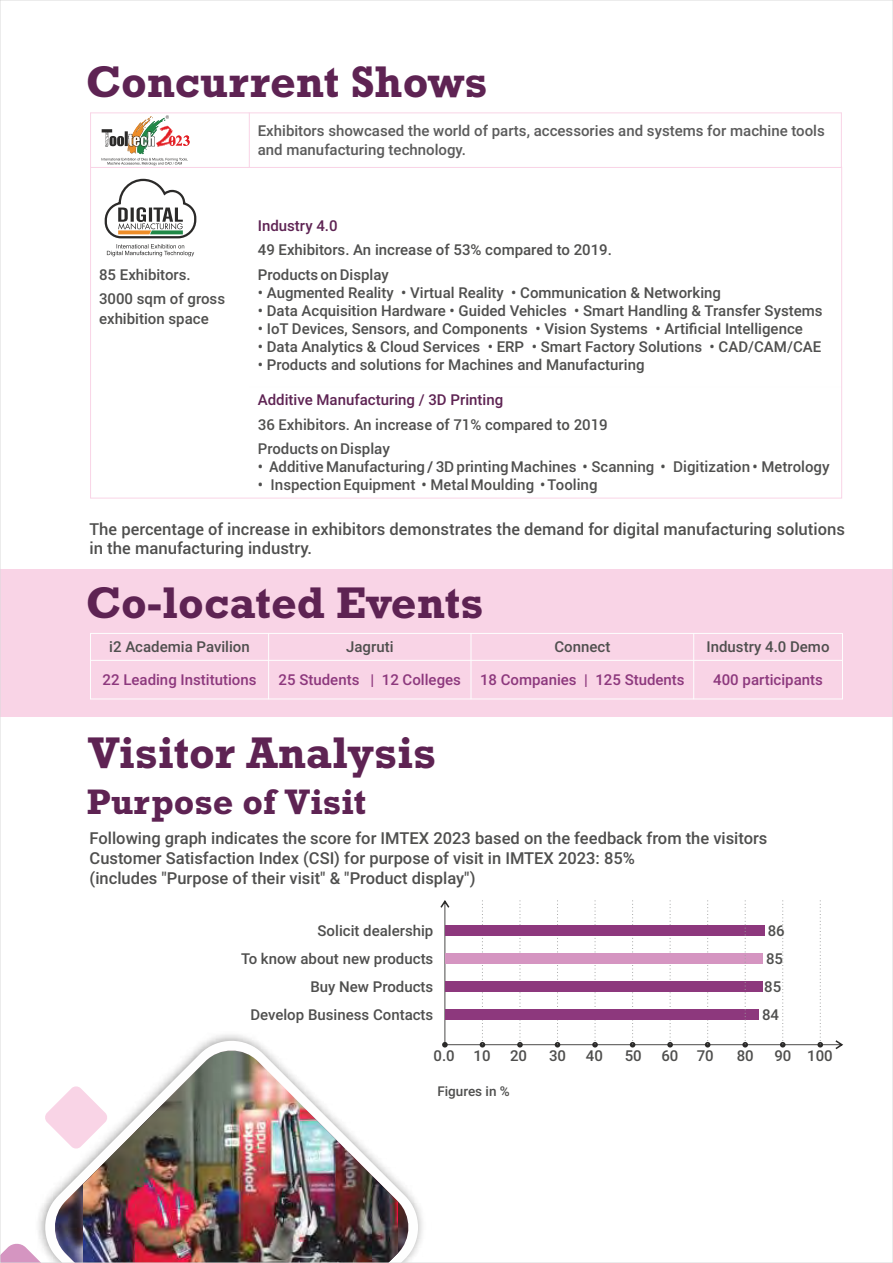
<style>
.page{position:relative;width:893px;height:1263px;background:#fff}
.page>*{position:absolute;margin:0;border:0;box-sizing:border-box;transform-origin:0 0}
.t1{font:700 45px "Rockwell";color:#5e2353}
.t2{font:700 36px "Rockwell";color:#5e2353}
.t3{font:500 16.5px/19.8px "Roboto";color:#4f4f4e}
.t4{font:500 15px/24.3px "Roboto";color:#4f4f4e}
.t5{font:500 15px/19.8px "Roboto";color:#5b5b5b}
.t6{font:500 15px "Roboto";color:#8d387d}
.t7{font:500 15px "Roboto";color:#5e2353}
.t8{font:500 13.5px "Roboto";color:#4f4f4e}
</style>
<div class="page">
<svg style="left:41px;top:1036px;width:381px;height:221px"></svg>
<img style="left:51px;top:1047px;width:361px;height:214px">
<img style="left:83px;top:1097px;width:315px;height:164px">
<svg style="left:2px;top:1242px;width:77px;height:19px"></svg>
<svg style="left:44px;top:1086px;width:64px;height:63px"></svg>
<div style="left:0;top:569px;width:893px;height:148px;background:#f9d4e6"></div>
<svg style="left:104px;top:178px;width:93px;height:78px"></svg>
<hr style="left:90px;top:633px;width:1px;height:66px;background:#fefefe">
<hr style="left:268px;top:633px;width:1px;height:66px;background:#fefefe">
<hr style="left:471px;top:633px;width:1px;height:66px;background:#fefefe">
<hr style="left:693px;top:633px;width:1px;height:66px;background:#fefefe">
<hr style="left:842px;top:633px;width:1px;height:66px;background:#fefefe">
<hr style="left:90px;top:699px;width:753px;height:1px;background:#fefefe">
<hr style="left:90px;top:660px;width:753px;height:1px;background:#fefefe">
<hr style="left:90px;top:633px;width:753px;height:1px;background:#fefefe">
<hr style="left:90px;top:113px;width:1px;height:55px;background:#f9d4e6">
<hr style="left:249px;top:113px;width:1px;height:55px;background:#f9d4e6">
<hr style="left:841px;top:113px;width:1px;height:55px;background:#f9d4e6">
<hr style="left:90px;top:113px;width:752px;height:1px;background:#f9d4e6">
<svg style="left:440px;top:900px;width:403px;height:149px"></svg>
<svg style="left:442px;top:1042px;width:6px;height:5px"></svg>
<svg style="left:480px;top:900px;width:5px;height:147px"></svg>
<svg style="left:517px;top:900px;width:6px;height:147px"></svg>
<svg style="left:555px;top:900px;width:5px;height:147px"></svg>
<svg style="left:592px;top:900px;width:6px;height:147px"></svg>
<svg style="left:630px;top:900px;width:5px;height:147px"></svg>
<svg style="left:667px;top:900px;width:6px;height:147px"></svg>
<svg style="left:705px;top:900px;width:5px;height:147px"></svg>
<div style="left:445px;top:1009px;width:313px;height:11px;background:#8d387d"></div>
<div style="left:445px;top:981px;width:317px;height:11px;background:#8d387d"></div>
<div style="left:445px;top:953px;width:317px;height:11px;background:#d595c1"></div>
<div style="left:445px;top:925px;width:320px;height:10px;background:#8d387d"></div>
<svg style="left:742px;top:900px;width:6px;height:147px"></svg>
<svg style="left:780px;top:900px;width:5px;height:147px"></svg>
<svg style="left:817px;top:900px;width:6px;height:147px"></svg>
<svg style="left:102px;top:115px;width:88px;height:50px"></svg>
<h1 class="t1" style="left:86px;top:54px;width:403px">Concurrent Shows</h1>
<p class="t5" style="left:258px;top:120px;width:568px">Exhibitors showcased the world of parts, accessories and systems for machine tools and manufacturing technology.</p>
<p class="t4" style="left:99px;top:262px;width:128px">85 Exhibitors.<br>3000 sqm of gross</p>
<p class="t4" style="left:99px;top:306px;width:111px">exhibition space</p>
<p class="t7" style="left:258px;top:215px;width:81px">Industry 4.0</p>
<p class="t4" style="left:258px;top:237px;width:356px">49 Exhibitors. An increase of 53% compared to 2019.<br>Products on Display</p>
<p class="t4" style="left:258px;top:280px;width:465px">• Augmented Reality • Virtual Reality • Communication &amp; Networking</p>
<p class="t4" style="left:258px;top:298px;width:566px">• Data Acquisition Hardware • Guided Vehicles • Smart Handling &amp; Transfer Systems</p>
<p class="t4" style="left:258px;top:316px;width:547px">• IoT Devices, Sensors, and Components • Vision Systems • Artificial Intelligence</p>
<p class="t4" style="left:258px;top:334px;width:565px">• Data Analytics &amp; Cloud Services • ERP • Smart Factory Solutions • CAD/CAM/CAE</p>
<p class="t4" style="left:258px;top:352px;width:388px">• Products and solutions for Machines and Manufacturing</p>
<p class="t7" style="left:258px;top:390px;width:247px">Additive Manufacturing / 3D Printing</p>
<p class="t4" style="left:258px;top:412px;width:351px">36 Exhibitors. An increase of 71% compared to 2019<br>Products on Display</p>
<p class="t4" style="left:258px;top:454px;width:573px">• Additive Manufacturing / 3D printing Machines • Scanning • Digitization • Metrology</p>
<p class="t4" style="left:258px;top:472px;width:341px">• Inspection Equipment • Metal Moulding • Tooling</p>
<p class="t3" style="left:90px;top:518px;width:757px">The percentage of increase in exhibitors demonstrates the demand for digital manufacturing solutions in the manufacturing industry.</p>
<h1 class="t1" style="left:86px;top:576px;width:399px">Co-located Events</h1>
<p class="t4" style="left:109px;top:634px;width:142px">i2 Academia Pavilion</p>
<p class="t4" style="left:346px;top:634px;width:49px">Jagruti</p>
<p class="t4" style="left:554px;top:634px;width:57px">Connect</p>
<p class="t4" style="left:707px;top:634px;width:124px">Industry 4.0 Demo</p>
<p class="t6" style="left:103px;top:669px;width:155px">22 Leading Institutions</p>
<p class="t6" style="left:279px;top:669px;width:184px">25 Students | 12 Colleges</p>
<p class="t6" style="left:480px;top:669px;width:206px">18 Companies | 125 Students</p>
<p class="t6" style="left:713px;top:669px;width:111px">400 participants</p>
<h1 class="t1" style="left:88px;top:726px;width:349px">Visitor Analysis</h1>
<h2 class="t2" style="left:87px;top:780px;width:281px">Purpose of Visit</h2>
<p class="t3" style="left:90px;top:828px;width:679px">Following graph indicates the score for IMTEX 2023 based on the feedback from the visitors<br>Customer Satisfaction Index (CSI) for purpose of visit in IMTEX 2023: 85%<br>(includes "Purpose of their visit" &amp; "Product display")</p>
<p class="t4" style="left:318px;top:918px;width:117px">Solicit dealership</p>
<p class="t4" style="left:768px;top:917px;width:19px">86</p>
<p class="t4" style="left:241px;top:946px;width:194px">To know about new products</p>
<p class="t4" style="left:766px;top:946px;width:19px">85</p>
<p class="t4" style="left:310px;top:974px;width:124px">Buy New Products</p>
<p class="t4" style="left:764px;top:974px;width:19px">85</p>
<p class="t4" style="left:250px;top:1002px;width:185px">Develop Business Contacts</p>
<p class="t4" style="left:762px;top:1002px;width:19px">84</p>
<p class="t4" style="left:434px;top:1043px;width:59px">0.0 10</p>
<p class="t4" style="left:510px;top:1043px;width:19px">20</p>
<p class="t4" style="left:549px;top:1043px;width:19px">30</p>
<p class="t4" style="left:586px;top:1043px;width:19px">40</p>
<p class="t4" style="left:625px;top:1043px;width:19px">50</p>
<p class="t4" style="left:661px;top:1043px;width:54px">60 70</p>
<p class="t8" style="left:437px;top:1081px;width:74px">Figures in %</p>
<p class="t4" style="left:737px;top:1043px;width:19px">80</p>
<p class="t4" style="left:774px;top:1043px;width:60px">90 100</p>
</div>
